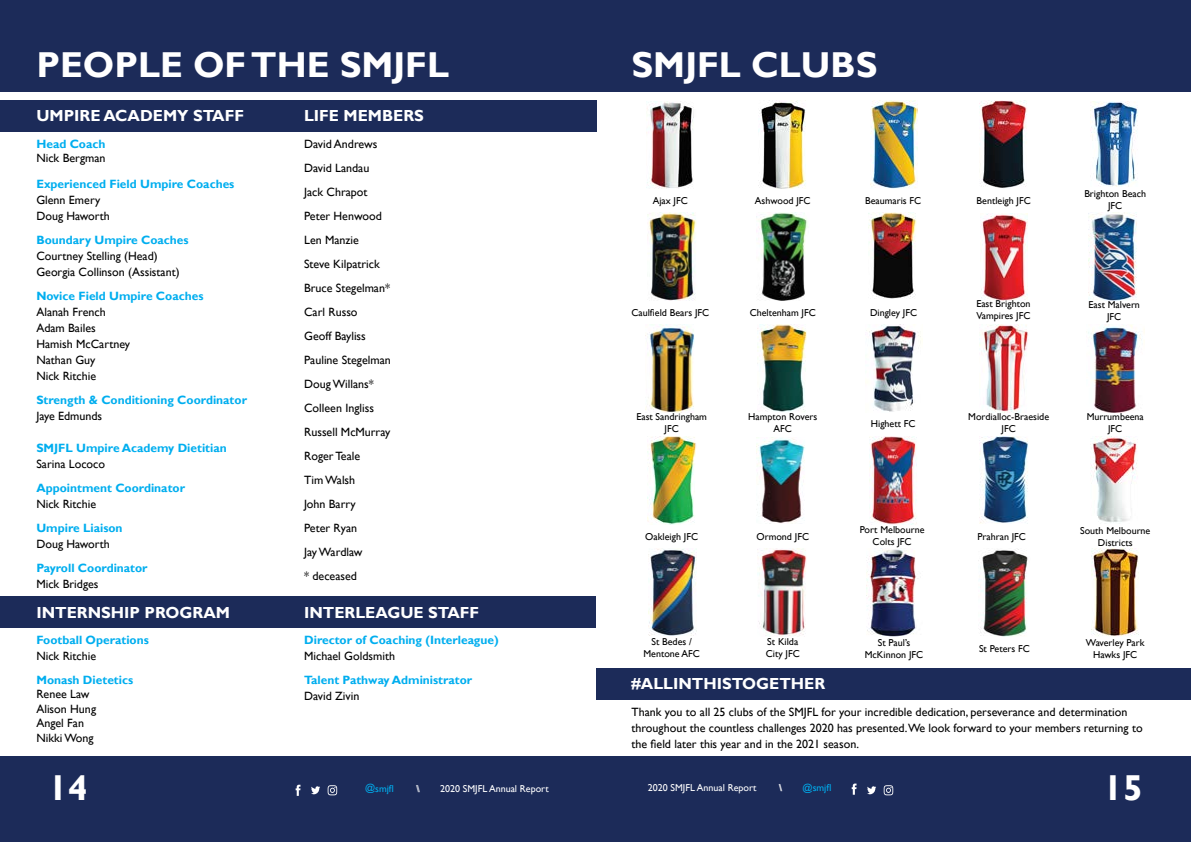
<style>
.page{position:relative;width:1191px;height:842px;background:#fff}
.page>*{position:absolute;margin:0;border:0;box-sizing:border-box;transform-origin:0 0}
.t1{font:700 36px "Gill Sans";color:#fff}
.t2{font:700 16px "Gill Sans";color:#fff}
.t3{font:12px/24px "Gill Sans";color:#000}
.t4{font:700 12px "Gill Sans";color:#00aeef}
.t5{font:10px/12px "Gill Sans";color:#000;text-align:center}
.t6{font:10px "Gill Sans";color:#fff}
.t7{font:10px "Gill Sans";color:#00aeef}
</style>
<div class="page">
<div style="left:596px;top:757px;width:595px;height:85px;background:#1c2b59"></div>
<div style="left:0;top:757px;width:596px;height:85px;background:#1c2b59"></div>
<div style="left:0;top:0;width:595px;height:92px;background:#1c2b59"></div>
<svg style="left:328px;top:785px;width:9px;height:10px"></svg>
<svg style="left:311px;top:786px;width:9px;height:8px"></svg>
<svg style="left:296px;top:785px;width:4px;height:11px"></svg>
<svg style="left:883px;top:785px;width:10px;height:10px"></svg>
<svg style="left:867px;top:786px;width:9px;height:8px"></svg>
<svg style="left:851px;top:783px;width:5px;height:12px"></svg>
<div style="left:595px;top:1px;width:595px;height:91px;background:#1c2b59"></div>
<div style="left:0;top:101px;width:596px;height:31px;background:#1c2b59"></div>
<div style="left:0;top:597px;width:595px;height:31px;background:#1c2b59"></div>
<img style="left:646px;top:102px;width:48px;height:86px">
<img style="left:758px;top:100px;width:48px;height:88px">
<div style="left:596px;top:669px;width:594px;height:31px;background:#1c2b59"></div>
<img style="left:870px;top:100px;width:47px;height:88px">
<img style="left:979px;top:100px;width:48px;height:88px">
<img style="left:1090px;top:101px;width:48px;height:85px">
<img style="left:648px;top:212px;width:48px;height:88px">
<img style="left:756px;top:212px;width:52px;height:88px">
<img style="left:868px;top:212px;width:49px;height:87px">
<img style="left:981px;top:213px;width:46px;height:87px">
<img style="left:1088px;top:212px;width:49px;height:88px">
<img style="left:645px;top:324px;width:50px;height:88px">
<img style="left:757px;top:324px;width:50px;height:88px">
<img style="left:865px;top:324px;width:58px;height:88px">
<img style="left:979px;top:324px;width:49px;height:88px">
<img style="left:1088px;top:324px;width:54px;height:88px">
<img style="left:647px;top:436px;width:49px;height:88px">
<img style="left:757px;top:437px;width:48px;height:87px">
<img style="left:869px;top:436px;width:48px;height:88px">
<img style="left:979px;top:436px;width:49px;height:88px">
<img style="left:1090px;top:436px;width:48px;height:87px">
<img style="left:648px;top:549px;width:48px;height:86px">
<img style="left:757px;top:548px;width:50px;height:88px">
<img style="left:866px;top:548px;width:50px;height:88px">
<img style="left:980px;top:549px;width:48px;height:87px">
<img style="left:1091px;top:548px;width:48px;height:88px">
<h1 class="t1" style="left:36px;top:43px;width:414px">PEOPLE OF THE SMJFL</h1>
<h2 class="t2" style="left:36px;top:106px;width:209px">UMPIRE ACADEMY STAFF</h2>
<p class="t4" style="left:36px;top:137px;width:71px">Head Coach</p>
<p class="t3" style="left:36px;top:147px;width:71px">Nick Bergman</p>
<p class="t4" style="left:36px;top:177px;width:199px">Experienced Field Umpire Coaches</p>
<p class="t3" style="left:36px;top:192px;width:75px;line-height:16px">Glenn Emery<br>Doug Haworth</p>
<p class="t4" style="left:36px;top:233px;width:154px">Boundary Umpire Coaches</p>
<p class="t3" style="left:36px;top:248px;width:145px;line-height:16px">Courtney Stelling (Head)<br>Georgia Collinson (Assistant)</p>
<p class="t4" style="left:36px;top:289px;width:169px">Novice Field Umpire Coaches</p>
<p class="t3" style="left:36px;top:304px;width:95px;line-height:16px">Alanah French<br>Adam Bailes<br>Hamish McCartney<br>Nathan Guy<br>Nick Ritchie</p>
<p class="t4" style="left:36px;top:393px;width:212px">Strength &amp; Conditioning Coordinator</p>
<p class="t3" style="left:36px;top:404px;width:67px">Jaye Edmunds</p>
<p class="t4" style="left:36px;top:441px;width:192px">SMJFL Umpire Academy Dietitian</p>
<p class="t3" style="left:36px;top:452px;width:70px">Sarina Lococo</p>
<p class="t4" style="left:36px;top:481px;width:150px">Appointment Coordinator</p>
<p class="t3" style="left:36px;top:492px;width:61px">Nick Ritchie</p>
<p class="t4" style="left:36px;top:521px;width:88px">Umpire Liaison</p>
<p class="t3" style="left:36px;top:532px;width:75px">Doug Haworth</p>
<p class="t4" style="left:36px;top:561px;width:113px">Payroll Coordinator</p>
<p class="t3" style="left:36px;top:572px;width:64px">Mick Bridges</p>
<h2 class="t2" style="left:304px;top:106px;width:121px">LIFE MEMBERS</h2>
<p class="t3" style="left:304px;top:132px;width:88px">David Andrews<br>David Landau<br>Jack Chrapot<br>Peter Henwood<br>Len Manzie<br>Steve Kilpatrick<br>Bruce Stegelman*<br>Carl Russo<br>Geoff Bayliss<br>Pauline Stegelman<br>Doug Willans*<br>Colleen Ingliss<br>Russell McMurray<br>Roger Teale<br>Tim Walsh<br>John Barry<br>Peter Ryan<br>Jay Wardlaw<br>* deceased</p>
<h2 class="t2" style="left:36px;top:603px;width:195px">INTERNSHIP PROGRAM</h2>
<h2 class="t2" style="left:304px;top:603px;width:177px">INTERLEAGUE STAFF</h2>
<p class="t4" style="left:36px;top:633px;width:114px">Football Operations</p>
<p class="t3" style="left:36px;top:644px;width:61px">Nick Ritchie</p>
<p class="t4" style="left:36px;top:673px;width:98px">Monash Dietetics</p>
<p class="t3" style="left:36px;top:687px;width:61px;line-height:14.4px">Renee Law<br>Alison Hung<br>Angel Fan<br>Nikki Wong</p>
<p class="t4" style="left:304px;top:633px;width:196px">Director of Coaching (Interleague)</p>
<p class="t3" style="left:304px;top:644px;width:92px">Michael Goldsmith</p>
<p class="t4" style="left:304px;top:673px;width:170px">Talent Pathway Administrator</p>
<p class="t3" style="left:304px;top:684px;width:57px">David Zivin</p>
<h1 class="t1" style="left:631px;top:43px;width:247px">SMJFL CLUBS</h1>
<h1 class="t1" style="left:631px;top:43px;width:215px">TEXT HERE</h1>
<p class="t5" style="left:755px;top:194px;width:57px">Ashwood JFC</p>
<p class="t5" style="left:653px;top:195px;width:37px">Ajax JFC</p>
<p class="t5" style="left:865px;top:195px;width:58px">Beaumaris FC</p>
<p class="t5" style="left:976px;top:195px;width:56px">Bentleigh JFC</p>
<p class="t5" style="left:976px;top:298px;width:56px">East Brighton</p>
<p class="t5" style="left:631px;top:307px;width:79px">Caulfield Bears JFC</p>
<p class="t5" style="left:749px;top:307px;width:68px">Cheltenham JFC</p>
<p class="t5" style="left:870px;top:307px;width:49px">Dingley JFC</p>
<p class="t5" style="left:976px;top:310px;width:56px">Vampires JFC</p>
<p class="t5" style="left:636px;top:411px;width:72px">East Sandringham<br>JFC</p>
<p class="t5" style="left:748px;top:411px;width:71px">Hampton Rovers<br>AFC</p>
<p class="t5" style="left:871px;top:418px;width:46px">Highett FC</p>
<p class="t5" style="left:968px;top:411px;width:82px">Mordialloc-Braeside<br>JFC</p>
<p class="t5" style="left:1084px;top:188px;width:63px">Brighton Beach<br>JFC</p>
<p class="t5" style="left:1088px;top:299px;width:53px">East Malvern<br>JFC</p>
<p class="t5" style="left:1086px;top:411px;width:59px">Murrumbeena<br>JFC</p>
<p class="t5" style="left:645px;top:531px;width:54px">Oakleigh JFC</p>
<p class="t5" style="left:756px;top:531px;width:54px">Ormond JFC</p>
<p class="t5" style="left:859px;top:524px;width:66px">Port Melbourne<br>Colts JFC</p>
<p class="t5" style="left:977px;top:530px;width:50px">Prahran JFC</p>
<p class="t5" style="left:1080px;top:525px;width:72px">South Melbourne<br>Districts</p>
<p class="t5" style="left:643px;top:636px;width:58px">St Bedes /<br>Mentone AFC</p>
<p class="t5" style="left:766px;top:636px;width:36px;text-align:left">St Kilda<br>City JFC</p>
<p class="t5" style="left:864px;top:637px;width:60px">St Paul’s<br>McKinnon JFC</p>
<p class="t5" style="left:979px;top:643px;width:52px">St Peters FC</p>
<p class="t5" style="left:1085px;top:637px;width:60px">Waverley Park<br>Hawks JFC</p>
<h2 class="t2" style="left:631px;top:674px;width:195px">#ALLINTHISTOGETHER</h2>
<p class="t3" style="left:631px;top:704px;width:512px;line-height:16px">Thank you to all 25 clubs of the SMJFL for your incredible dedication, perseverance and determination throughout the countless challenges 2020 has presented.We look forward to your members returning to the field later this year and in the 2021 season.</p>
<h1 class="t1" style="left:48px;top:766px;width:41px">14</h1>
<p class="t6" style="left:648px;top:782px;width:110px">2020 SMJFL Annual Report</p>
<p class="t6" style="left:778px;top:782px;width:5px">\\</p>
<p class="t7" style="left:802px;top:782px;width:30px">@smjfl</p>
<h1 class="t1" style="left:1103px;top:766px;width:41px">15</h1>
<p class="t7" style="left:365px;top:782px;width:30px">@smjfl</p>
<p class="t6" style="left:416px;top:782px;width:5px">\\</p>
<p class="t6" style="left:440px;top:782px;width:110px">2020 SMJFL Annual Report</p>
</div>
